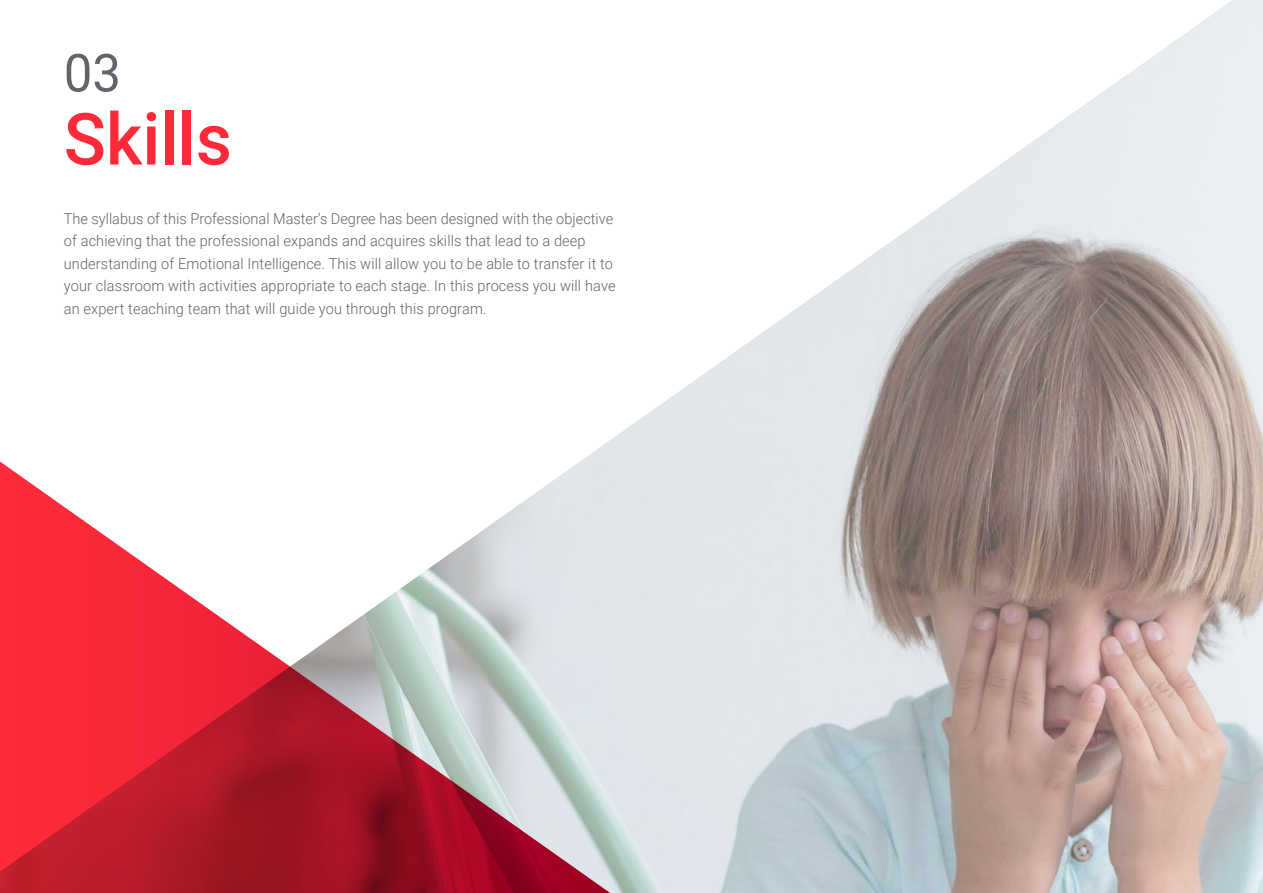
<style>
.page{position:relative;width:1263px;height:893px;background:#fff}
.page>*{position:absolute;margin:0;border:0;box-sizing:border-box;transform-origin:0 0}
.t1{font:500 72px "Roboto";color:#ff293a}
.t2{font:52.5px "Roboto";color:#61646a}
.t3{font:300 15px/22.5px "Roboto";letter-spacing:.01em;color:#61646a}
</style>
<div class="page">
<img style="left:602px;top:0;width:661px;height:893px">
<svg style="left:0;top:446px;width:640px;height:447px"></svg>
<h2 class="t2" style="left:64px;top:36px;width:59px">03</h2>
<h1 class="t1" style="left:64px;top:89px;width:170px">Skills</h1>
<p class="t3" style="left:64px;top:207px;width:553px">The syllabus of this Professional Master's Degree has been designed with the objective of achieving that the professional expands and acquires skills that lead to a deep understanding of Emotional Intelligence. This will allow you to be able to transfer it to your classroom with activities appropriate to each stage. In this process you will have an expert teaching team that will guide you through this program.</p>
</div>
